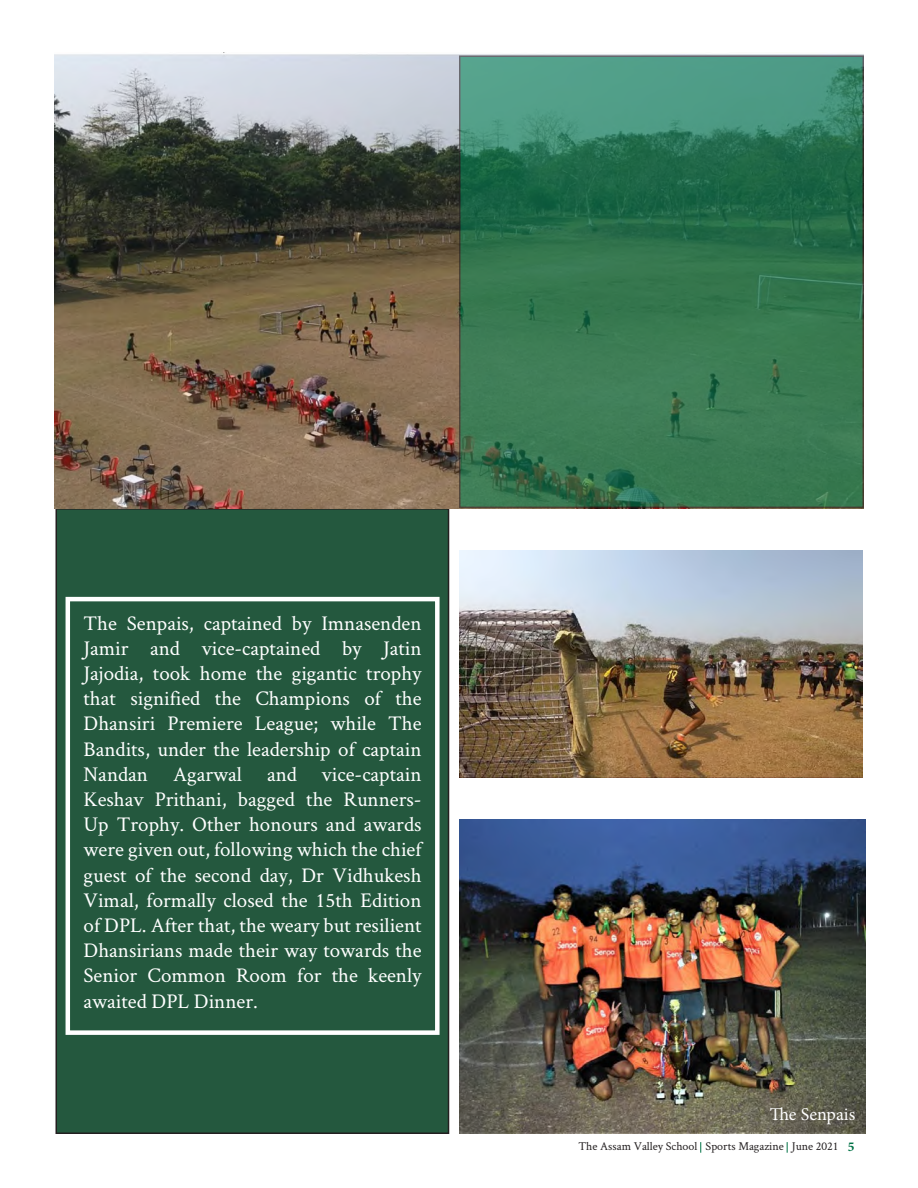
<style>
.page{position:relative;width:918px;height:1188px;background:#fff}
.page>*{position:absolute;margin:0;border:0;box-sizing:border-box;transform-origin:0 0}
.t1{font:21px/25.2px "Crimson Text";color:#fff;text-align:justify}
.t2{font:18px "Minion Pro";color:#fff}
.t3{font:12px "Crimson Text";color:#231f20}
.s1{font-family:"Minion Pro";font-weight:700;font-size:13.5px;color:#007246}
</style>
<div class="page">
<div style="left:56px;top:509px;width:393px;height:624px;background:#24583e"></div>
<div style="left:56px;top:508px;width:393px;height:626px;border:2px solid #231f20"></div>
<img style="left:54px;top:52px;width:810px;height:456px">
<div style="left:66px;top:597px;width:374px;height:438px;border:4px solid #fff"></div>
<img style="left:459px;top:550px;width:403px;height:227px">
<img style="left:459px;top:819px;width:406px;height:315px">
<svg style="left:462px;top:59px;width:399px;height:446px;background:#367a57"></svg>
<div style="left:459px;top:56px;width:405px;height:452px;border:2px solid #231f20"></div>
<p class="t1" style="left:84px;top:609px;width:340px">The Senpais, captained by Imnasenden Jamir and vice-captained by Jatin Jajodia, took home the gigantic trophy that signified the Champions of the Dhansiri Premiere League; while The Bandits, under the leadership of captain Nandan Agarwal and vice-captain Keshav Prithani, bagged the Runners-Up Trophy. Other honours and awards were given out, following which the chief guest of the second day, Dr Vidhukesh Vimal, formally closed the 15th Edition of DPL. After that, the weary but resilient Dhansirians made their way towards the Senior Common Room for the keenly awaited DPL Dinner.</p>
<p class="t2" style="left:770px;top:1102px;width:87px">The Senpais</p>
<p class="t3" style="left:578px;top:1138px;width:278px">The Assam Valley School Sports Magazine June 2021 <span class="s1">5</span></p>
</div>
